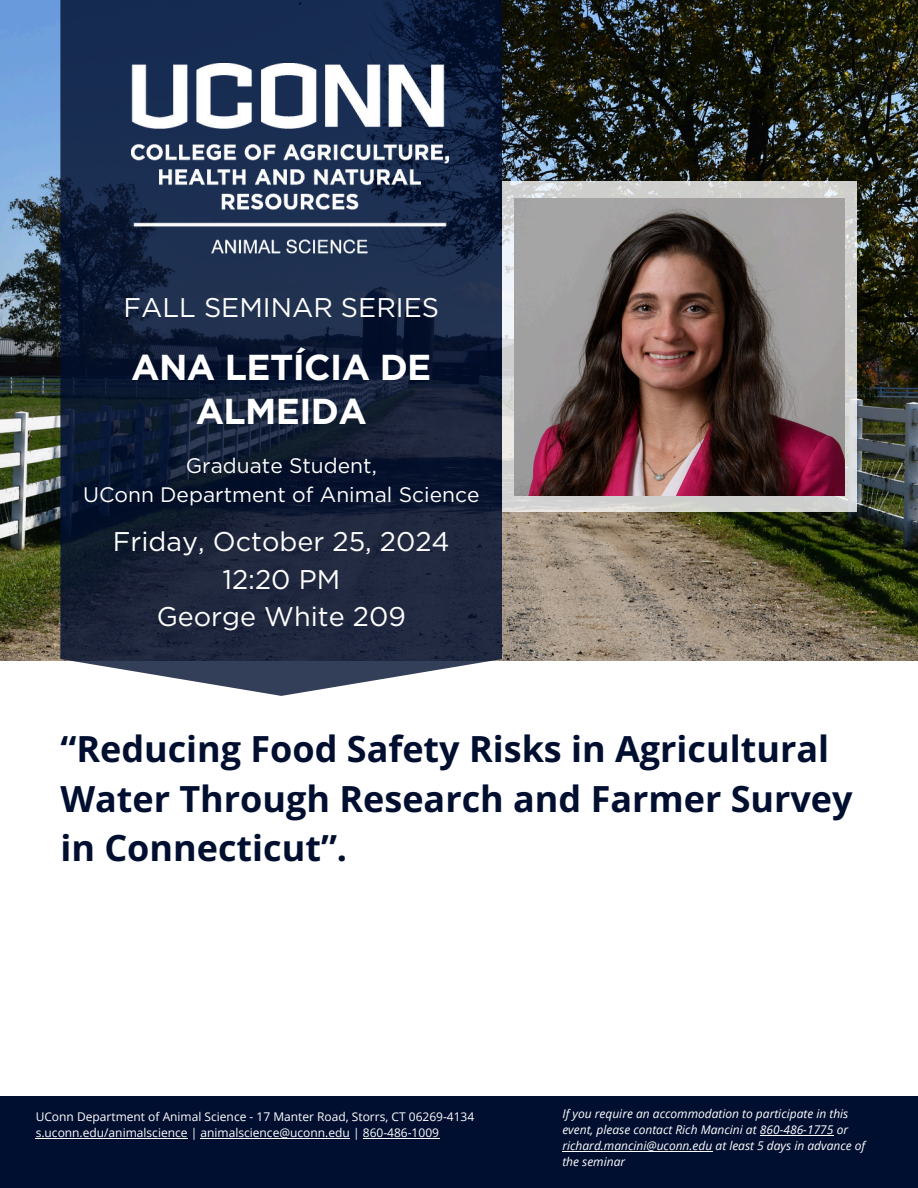
<style>
.page{position:relative;width:918px;height:1188px;background:#fff}
.page>*{position:absolute;margin:0;border:0;box-sizing:border-box;transform-origin:0 0}
.t1{font:700 36px/49.5px "Open Sans";color:#000e2f}
.t2{font:700 36px/43.8px "Gotham";letter-spacing:-.015em;color:#fff;text-align:center}
.t3{font:27px/37.2px "Gotham";color:#fff;text-align:center}
.t4{font:21px/29.2px "Gotham";color:#fff;text-align:center}
.t5{font:italic 12px/16px "Open Sans";color:#fff}
.t6{font:12px "Open Sans";color:#fff}
</style>
<div class="page">
<img style="left:0;top:0;width:918px;height:660px">
<svg style="left:502px;top:182px;width:355px;height:330px;background:#d2d2d1"></svg>
<img style="left:515px;top:198px;width:330px;height:297px">
<div style="left:0;top:1096px;width:918px;height:92px;background:#000e2f"></div>
<svg style="left:60px;top:0;width:442px;height:695px;background:#1d2943"></svg>
<img style="left:132px;top:64px;width:317px;height:194px">
<hr style="left:36px;top:1138px;width:152px;height:1px;background:#fff">
<hr style="left:201px;top:1138px;width:149px;height:1px;background:#fff">
<hr style="left:363px;top:1138px;width:76px;height:1px;background:#fff">
<hr style="left:760px;top:1135px;width:74px;height:1px;background:#fff">
<hr style="left:562px;top:1151px;width:150px;height:1px;background:#fff">
<h3 class="t3" style="left:123px;top:290px;width:317px">FALL SEMINAR SERIES</h3>
<h1 class="t2" style="left:131px;top:348px;width:302px">ANA LETÍCIA DE<br>ALMEIDA</h1>
<h5 class="t4" style="left:83px;top:452px;width:398px">Graduate Student,<br>UConn Department of Animal Science</h5>
<p class="t3" style="left:113px;top:525px;width:338px">Friday, October 25, 2024<br>12:20 PM<br>George White 209</p>
<p class="t1" style="left:60px;top:723px;width:794px">“Reducing Food Safety Risks in Agricultural<br>Water Through Research and Farmer Survey in Connecticut”.</p>
<h4 class="t6" style="left:36px;top:1108px;width:440px">UConn Department of Animal Science - 17 Manter Road, Storrs, CT 06269-4134</h4>
<h2 class="t6" style="left:36px;top:1124px;width:405px">s.uconn.edu/animalscience | animalscience@uconn.edu | 860-486-1009</h2>
<p class="t5" style="left:562px;top:1105px;width:304px">If you require an accommodation to participate in this event, please contact Rich Mancini at 860-486-1775 or richard.mancini@uconn.edu at least 5 days in advance of the seminar</p>
</div>
